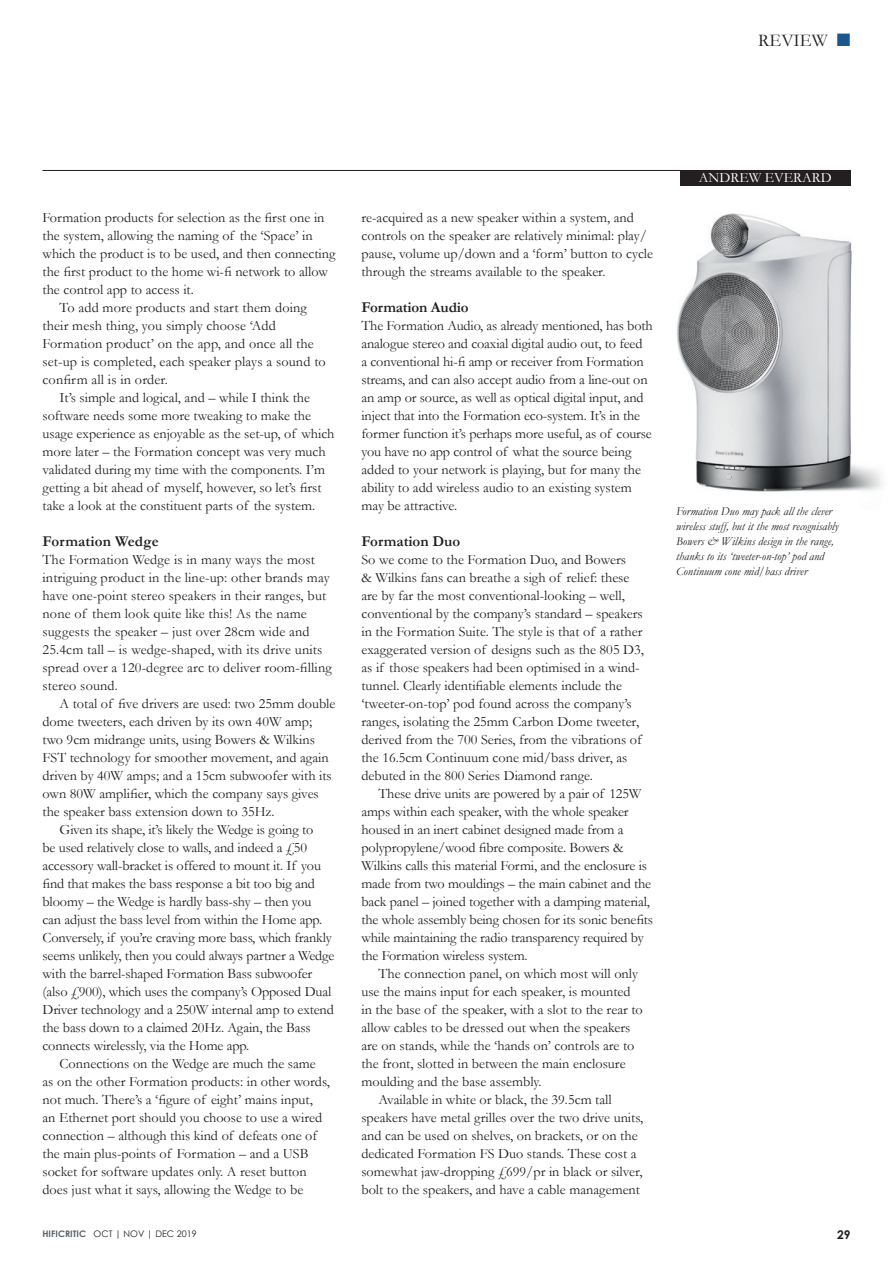
<style>
.page{position:relative;width:893px;height:1263px;background:#fff}
.page>*{position:absolute;margin:0;border:0;box-sizing:border-box;transform-origin:0 0}
.heading_3{font:18px "Garamond";color:#231f20}
.Body_text_AGP{font:700 15px "Garamond";color:#231f20}
.Body_text_AGP-2{font:14.25px/18px "Garamond";color:#231f20}
.t1{font:14.25px "Garamond";color:#fff}
.t2{font:italic 12px/15px "Garamond";color:#231f20}
.t3{font:700 12px "Century Gothic";color:#231f20}
.t4{font:9px "Century Gothic";color:#231f20}
.s1{color:#1b568d}
.s2{font-weight:700;color:#586064}
</style>
<div class="page">
<hr style="left:43px;top:170px;width:807px;height:1px;background:#231f20">
<div style="left:680px;top:171px;width:170px;height:15px;background:#231f20"></div>
<img style="left:677px;top:213px;width:205px;height:279px">
<p class="heading_3" style="left:758px;top:30px;width:94px">REVIEW <span class="s1">■</span></p>
<p class="Body_text_AGP-2" style="left:43px;top:208px;width:294px">Formation products for selection as the first one in the system, allowing the naming of the ‘Space’ in which the product is to be used, and then connecting the first product to the home wi-fi network to allow the control app to access it.</p>
<p class="Body_text_AGP-2" style="left:43px;top:298px;width:285px;text-indent:17px">To add more products and start them doing their mesh thing, you simply choose ‘Add Formation product’ on the app, and once all the set-up is completed, each speaker plays a sound to confirm all is in order.</p>
<p class="Body_text_AGP-2" style="left:43px;top:388px;width:293px;text-indent:17px">It’s simple and logical, and – while I think the software needs some more tweaking to make the usage experience as enjoyable as the set-up, of which more later – the Formation concept was very much validated during my time with the components. I’m getting a bit ahead of myself, however, so let’s first take a look at the constituent parts of the system.</p>
<p class="Body_text_AGP" style="left:43px;top:532px;width:118px">Formation Wedge</p>
<p class="Body_text_AGP-2" style="left:43px;top:550px;width:291px">The Formation Wedge is in many ways the most intriguing product in the line-up: other brands may have one-point stereo speakers in their ranges, but none of them look quite like this! As the name suggests the speaker – just over 28cm wide and 25.4cm tall – is wedge-shaped, with its drive units spread over a 120-degree arc to deliver room-filling stereo sound.</p>
<p class="Body_text_AGP-2" style="left:43px;top:694px;width:294px;text-indent:17px">A total of five drivers are used: two 25mm double dome tweeters, each driven by its own 40W amp; two 9cm midrange units, using Bowers &amp; Wilkins FST technology for smoother movement, and again driven by 40W amps; and a 15cm subwoofer with its own 80W amplifier, which the company says gives the speaker bass extension down to 35Hz.</p>
<p class="Body_text_AGP-2" style="left:43px;top:820px;width:294px;text-indent:17px">Given its shape, it’s likely the Wedge is going to<br>be used relatively close to walls, and indeed a £50 accessory wall-bracket is offered to mount it. If you find that makes the bass response a bit too big and bloomy – the Wedge is hardly bass-shy – then you<br>can adjust the bass level from within the Home app.<br>Conversely, if you’re craving more bass, which frankly seems unlikely, then you could always partner a Wedge with the barrel-shaped Formation Bass subwoofer (also £900), which uses the company’s Opposed Dual Driver technology and a 250W internal amp to extend the bass down to a claimed 20Hz. Again, the Bass connects wirelessly, via the Home app.</p>
<p class="Body_text_AGP-2" style="left:43px;top:1054px;width:289px;text-indent:17px">Connections on the Wedge are much the same as on the other Formation products: in other words, not much. There’s a ‘figure of eight’ mains input,<br>an Ethernet port should you choose to use a wired connection – although this kind of defeats one of the main plus-points of Formation – and a USB socket for software updates only. A reset button does just what it says, allowing the Wedge to be</p>
<p class="Body_text_AGP-2" style="left:361px;top:208px;width:293px">re-acquired as a new speaker within a system, and controls on the speaker are relatively minimal: play/ pause, volume up/down and a ‘form’ button to cycle through the streams available to the speaker.</p>
<p class="Body_text_AGP" style="left:361px;top:298px;width:109px">Formation Audio</p>
<p class="Body_text_AGP-2" style="left:361px;top:316px;width:293px">The Formation Audio, as already mentioned, has both analogue stereo and coaxial digital audio out, to feed<br>a conventional hi-fi amp or receiver from Formation streams, and can also accept audio from a line-out on an amp or source, as well as optical digital input, and inject that into the Formation eco-system. It’s in the former function it’s perhaps more useful, as of course you have no app control of what the source being added to your network is playing, but for many the ability to add wireless audio to an existing system may be attractive.</p>
<p class="Body_text_AGP" style="left:361px;top:532px;width:100px">Formation Duo</p>
<p class="Body_text_AGP-2" style="left:361px;top:550px;width:284px">So we come to the Formation Duo, and Bowers<br>&amp; Wilkins fans can breathe a sigh of relief: these are by far the most conventional-looking – well, conventional by the company’s standard – speakers in the Formation Suite. The style is that of a rather exaggerated version of designs such as the 805 D3, as if those speakers had been optimised in a wind&shy;tunnel. Clearly identifiable elements include the ‘tweeter-on-top’ pod found across the company’s ranges, isolating the 25mm Carbon Dome tweeter, derived from the 700 Series, from the vibrations of the 16.5cm Continuum cone mid/bass driver, as debuted in the 800 Series Diamond range.</p>
<p class="Body_text_AGP-2" style="left:361px;top:784px;width:293px;text-indent:17px">These drive units are powered by a pair of 125W amps within each speaker, with the whole speaker housed in an inert cabinet designed made from a polypropylene/wood fibre composite. Bowers &amp; Wilkins calls this material Formi, and the enclosure is made from two mouldings – the main cabinet and the back panel – joined together with a damping material, the whole assembly being chosen for its sonic benefits while maintaining the radio transparency required by the Formation wireless system.</p>
<p class="Body_text_AGP-2" style="left:361px;top:964px;width:283px;text-indent:17px">The connection panel, on which most will only use the mains input for each speaker, is mounted in the base of the speaker, with a slot to the rear to allow cables to be dressed out when the speakers are on stands, while the ‘hands on’ controls are to the front, slotted in between the main enclosure moulding and the base assembly.</p>
<p class="Body_text_AGP-2" style="left:361px;top:1090px;width:283px;text-indent:17px">Available in white or black, the 39.5cm tall speakers have metal grilles over the two drive units, and can be used on shelves, on brackets, or on the dedicated Formation FS Duo stands. These cost a somewhat jaw-dropping £699/pr in black or silver, bolt to the speakers, and have a cable management</p>
<p class="t1" style="left:699px;top:169px;width:134px">ANDREW EVERARD</p>
<p class="t2" style="left:676px;top:503px;width:164px">Formation Duo may pack all the clever wireless stuff, but it the most recognisably Bowers &amp; Wilkins design in the range, thanks to its ‘tweeter-on-top’ pod and Continuum cone mid/bass driver</p>
<p class="t4" style="left:43px;top:1228px;width:156px"><span class="s2">HIFICRITIC</span> OCT | NOV | DEC 2019</p>
<p class="t3" style="left:837px;top:1227px;width:15px">29</p>
</div>
